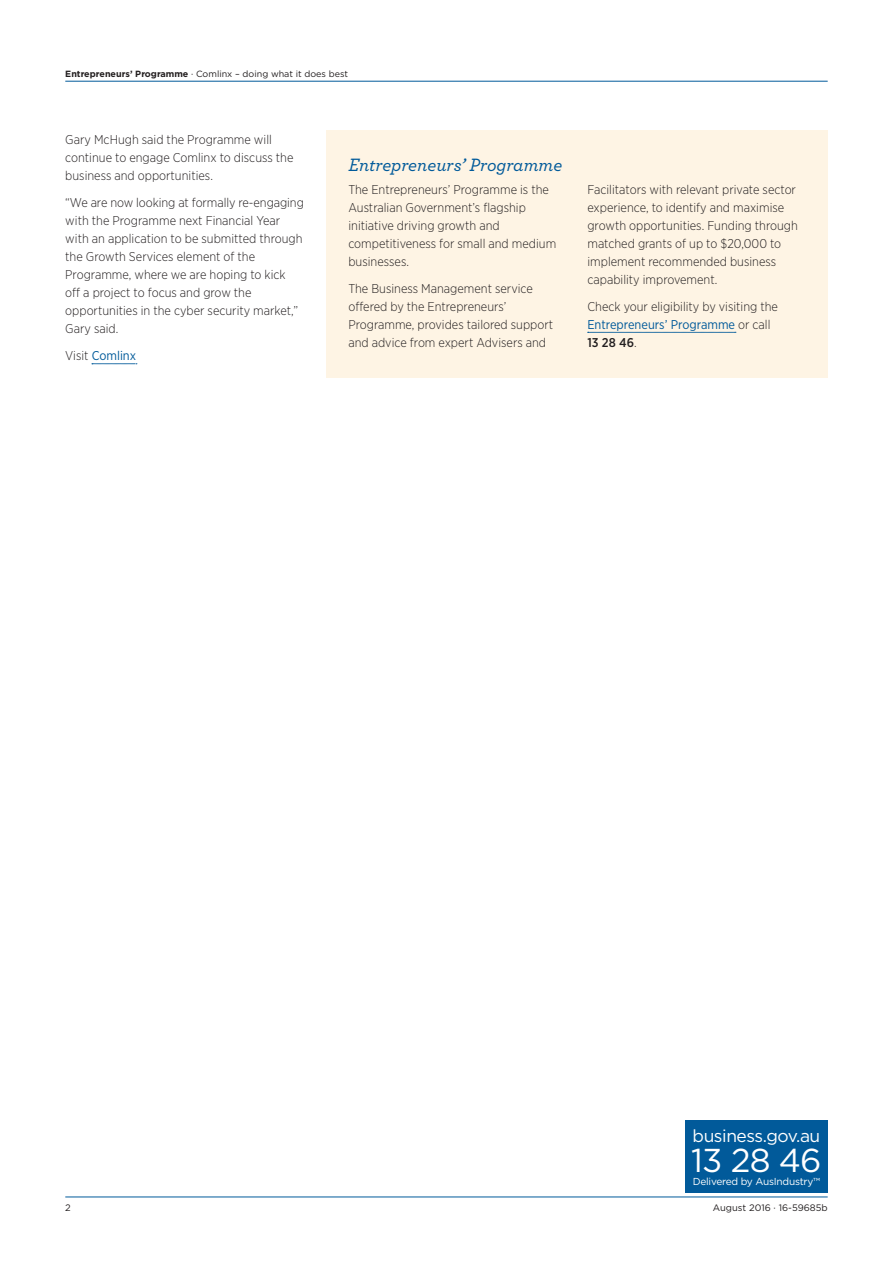
<style>
.page{position:relative;width:893px;height:1263px;background:#fff}
.page>*{position:absolute;margin:0;border:0;box-sizing:border-box;transform-origin:0 0}
.t1{font:33px "Gotham";color:#fff}
.business_h3{font:italic 500 18.75px "Archer";color:#015a9a}
.t2{font:17.4px "Gotham";letter-spacing:-.025em;color:#fff}
.business_p{font:300 12.75px/18px "Gotham Narrow";color:#231f20}
.business_p-2{font:12.75px "Gotham Narrow";color:#015a9a}
.t3{font:10.05px "Gotham";letter-spacing:-.025em;color:#fff}
.t4{font:9.3px "Gotham";color:#231f20}
.t5{font:9px "Gotham";color:#231f20}
.s1{font-weight:700}
.s2{font-weight:300;color:#231f20}
.s3{font-weight:400;color:#015a9a}
.s4{font-weight:500}
</style>
<div class="page">
<hr style="left:65px;top:81px;width:763px;height:1px;background:#015a9a">
<hr style="left:65px;top:1197px;width:763px;height:1px;background:#015a9a">
<div style="left:685px;top:1121px;width:143px;height:72px;background:#015a9a"></div>
<div style="left:326px;top:130px;width:502px;height:248px;background:#fef4e4"></div>
<svg style="left:588px;top:332px;width:148px;height:1px"></svg>
<svg style="left:92px;top:363px;width:45px;height:1px"></svg>
<p class="t5" style="left:65px;top:68px;width:284px"><span class="s1">Entrepreneurs’ Programme</span> · Comlinx – doing what it does best</p>
<p class="business_p" style="left:65px;top:130px;width:230px">Gary McHugh said the Programme will continue to engage Comlinx to discuss the business and opportunities.</p>
<p class="business_p" style="left:65px;top:193px;width:240px">“We are now looking at formally re-engaging with the Programme next Financial Year with an application to be submitted through the Growth Services element of the Programme, where we are hoping to kick<br>off a project to focus and grow the opportunities in the cyber security market,” Gary said.</p>
<p class="business_p-2" style="left:65px;top:348px;width:72px"><span class="s2">Visit</span> Comlinx</p>
<h3 class="business_h3" style="left:348px;top:151px;width:215px">Entrepreneurs’ Programme</h3>
<p class="business_p" style="left:348px;top:180px;width:209px">The Entrepreneurs’ Programme is the<br>Australian Government’s flagship initiative driving growth and competitiveness for small and medium businesses.</p>
<p class="business_p" style="left:348px;top:279px;width:206px">The Business Management service offered by the Entrepreneurs’ Programme, provides tailored support and advice from expert Advisers and</p>
<p class="business_p" style="left:587px;top:180px;width:212px">Facilitators with relevant private sector experience, to identify and maximise growth opportunities. Funding through matched grants of up to $20,000 to implement recommended business capability improvement.</p>
<p class="business_p" style="left:587px;top:297px;width:192px">Check your eligibility by visiting the<br><span class="s3">Entrepreneurs’ Programme</span> or call<br><span class="s4">13 28 46</span>.</p>
<p class="t4" style="left:65px;top:1201px;width:7px">2</p>
<p class="t2" style="left:693px;top:1125px;width:129px">business.gov.au</p>
<p class="t1" style="left:691px;top:1139px;width:132px">13 28 46</p>
<p class="t3" style="left:693px;top:1175px;width:129px">Delivered by AusIndustry™</p>
<p class="t4" style="left:713px;top:1201px;width:116px">August 2016 · 16-59685b</p>
</div>
